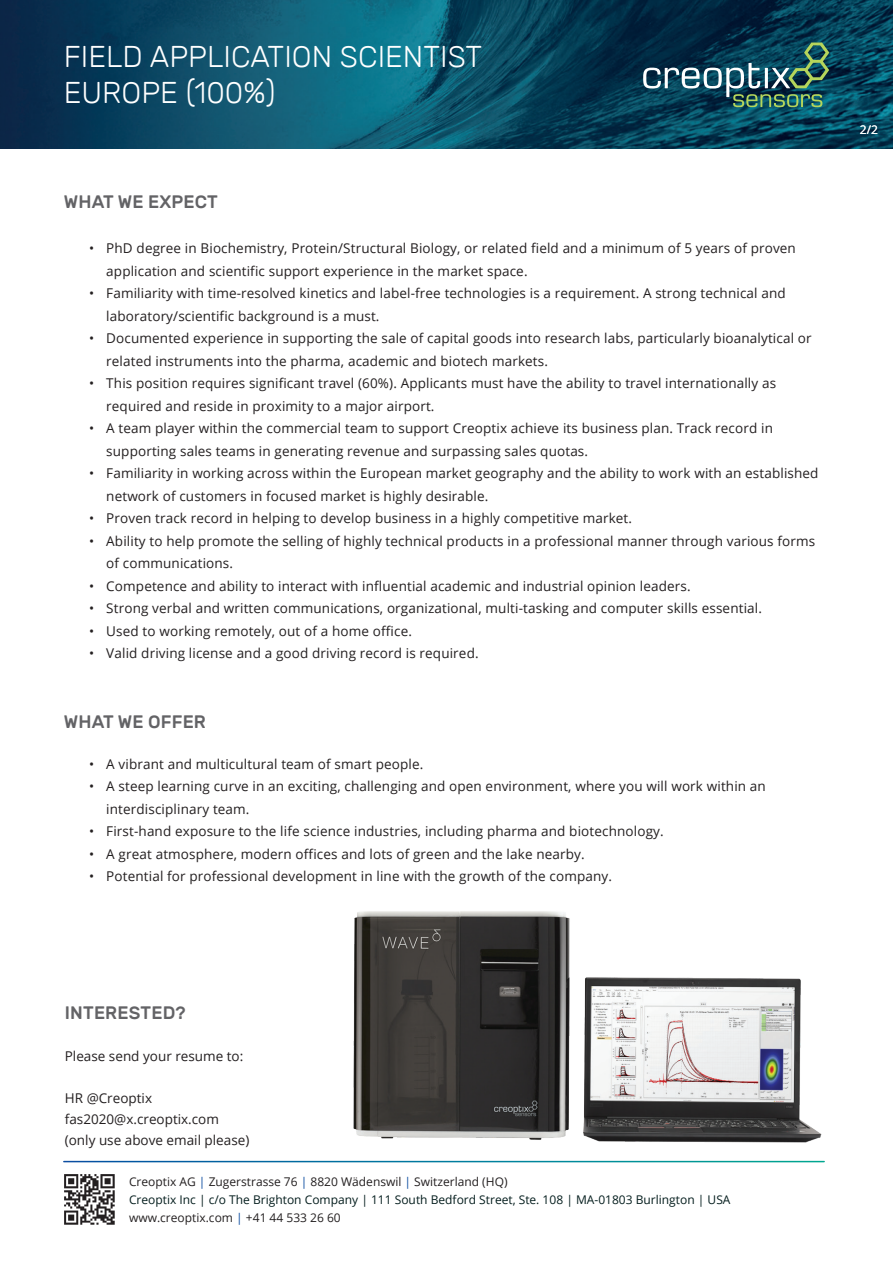
<style>
.page{position:relative;width:893px;height:1263px;background:#fff}
.page>*{position:absolute;margin:0;border:0;box-sizing:border-box;transform-origin:0 0}
.t1{font:300 30px/36px "Rubik";color:#fff}
.t2{font:500 18px "Rubik";letter-spacing:.01em;color:#636366}
.t3{font:13.5px/22.5px "Open Sans";letter-spacing:.01em;color:#231f20}
.t4{font:12px/17.7px "Open Sans";color:#051e1e}
.t5{font:12px "Open Sans";color:#fff}
.s1{color:#231f20}
.s2{color:#0d4da1}
</style>
<div class="page">
<img style="left:64px;top:1174px;width:51px;height:51px">
<img style="left:0;top:0;width:893px;height:149px">
<svg style="left:643px;top:43px;width:186px;height:64px;background:#295862"></svg>
<img style="left:353px;top:911px;width:469px;height:232px">
<h1 class="t1" style="left:64px;top:39px;width:420px">FIELD APPLICATION SCIENTIST<br>EUROPE (100%)</h1>
<h2 class="t2" style="left:64px;top:192px;width:156px">WHAT WE EXPECT</h2>
<p class="t3" style="left:106px;top:237px;width:691px;text-indent:-17px">• PhD degree in Biochemistry, Protein/Structural Biology, or related field and a minimum of 5 years of proven application and scientific support experience in the market space.</p>
<p class="t3" style="left:106px;top:282px;width:681px;text-indent:-17px">• Familiarity with time-resolved kinetics and label-free technologies is a requirement. A strong technical and laboratory/scientific background is a must.</p>
<p class="t3" style="left:106px;top:327px;width:707px;text-indent:-17px">• Documented experience in supporting the sale of capital goods into research labs, particularly bioanalytical or related instruments into the pharma, academic and biotech markets.</p>
<p class="t3" style="left:106px;top:372px;width:671px;text-indent:-17px">• This position requires significant travel (60%). Applicants must have the ability to travel internationally as required and reside in proximity to a major airport.</p>
<p class="t3" style="left:106px;top:417px;width:668px;text-indent:-17px">• A team player within the commercial team to support Creoptix achieve its business plan. Track record in supporting sales teams in generating revenue and surpassing sales quotas.</p>
<p class="t3" style="left:106px;top:462px;width:714px;text-indent:-17px">• Familiarity in working across within the European market geography and the ability to work with an established network of customers in focused market is highly desirable.</p>
<p class="t3" style="left:89px;top:507px;width:544px">• Proven track record in helping to develop business in a highly competitive market.</p>
<p class="t3" style="left:106px;top:529px;width:710px;text-indent:-17px">• Ability to help promote the selling of highly technical products in a professional manner through various forms of communications.</p>
<p class="t3" style="left:89px;top:574px;width:603px">• Competence and ability to interact with influential academic and industrial opinion leaders.</p>
<p class="t3" style="left:89px;top:597px;width:674px">• Strong verbal and written communications, organizational, multi-tasking and computer skills essential.</p>
<p class="t3" style="left:89px;top:619px;width:324px">• Used to working remotely, out of a home office.</p>
<p class="t3" style="left:89px;top:642px;width:391px">• Valid driving license and a good driving record is required.</p>
<h2 class="t2" style="left:64px;top:712px;width:144px">WHAT WE OFFER</h2>
<p class="t3" style="left:89px;top:752px;width:336px">• A vibrant and multicultural team of smart people.</p>
<p class="t3" style="left:106px;top:774px;width:661px;text-indent:-17px">• A steep learning curve in an exciting, challenging and open environment, where you will work within an interdisciplinary team.</p>
<p class="t3" style="left:89px;top:819px;width:576px">• First-hand exposure to the life science industries, including pharma and biotechnology.</p>
<p class="t3" style="left:89px;top:842px;width:497px">• A great atmosphere, modern offices and lots of green and the lake nearby.</p>
<p class="t3" style="left:89px;top:864px;width:524px">• Potential for professional development in line with the growth of the company.</p>
<p class="t5" style="left:860px;top:121px;width:20px">2/2</p>
<h2 class="t2" style="left:65px;top:1002px;width:122px">INTERESTED?</h2>
<p class="t3" style="left:65px;top:1044px;width:180px">Please send your resume to:</p>
<p class="t3" style="left:65px;top:1087px;width:186px;line-height:21px">HR @Creoptix fas2020@x.creoptix.com (only use above email please)</p>
<p class="t4" style="left:129px;top:1172px;width:603px"><span class="s1">Creoptix AG</span> <span class="s2">|</span> <span class="s1">Zugerstrasse 76</span> <span class="s2">|</span> <span class="s1">8820 Wädenswil</span> <span class="s2">|</span> <span class="s1">Switzerland (HQ)<br></span>Creoptix Inc | c/o The Brighton Company | 111 South Bedford Street, Ste. 108 | MA-01803 Burlington | USA <span class="s1">www.creoptix.com</span> <span class="s2">|</span> <span class="s1">+41 44 533 26 60</span></p>
</div>
